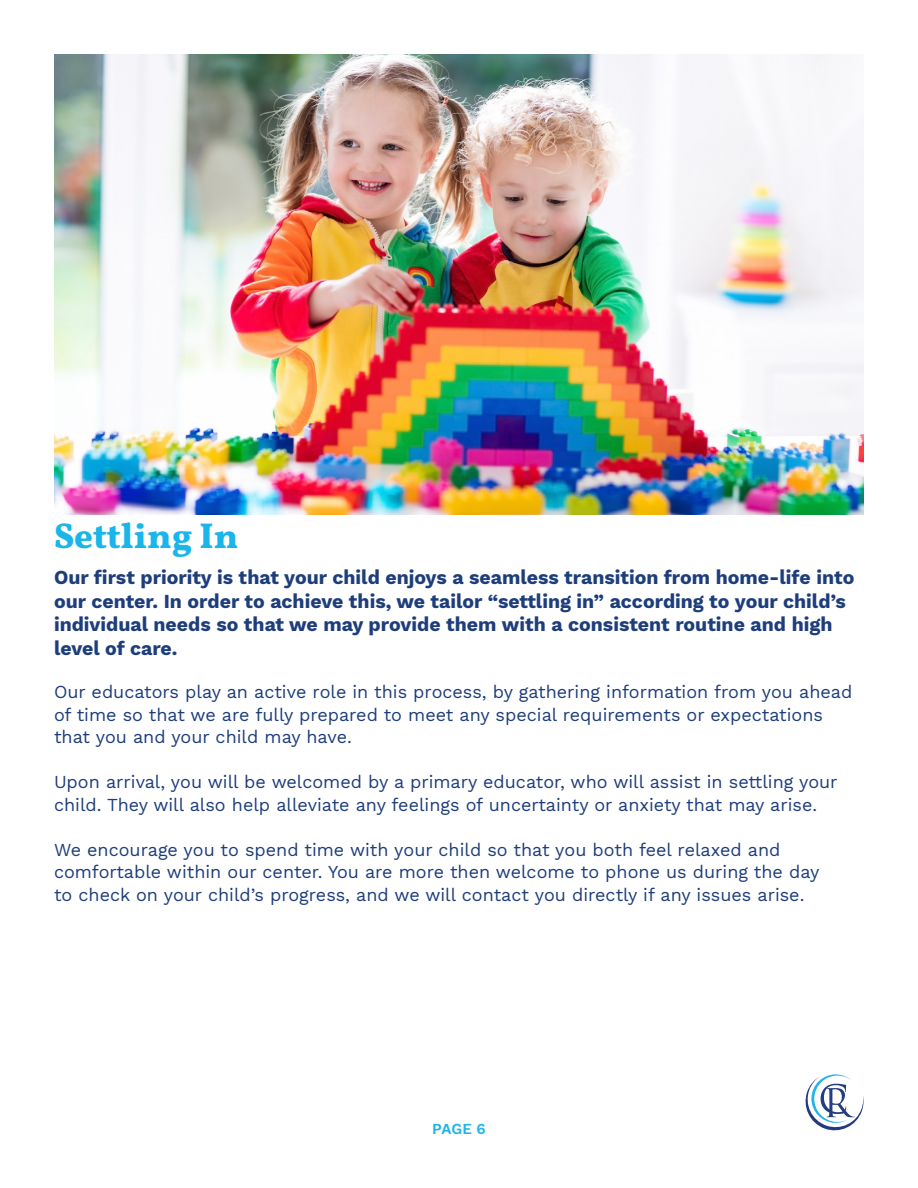
<style>
.page{position:relative;width:918px;height:1188px;background:#fff}
.page>*{position:absolute;margin:0;border:0;box-sizing:border-box;transform-origin:0 0}
.t1{font:800 36px "Vollkorn";color:#1ab5e9}
.t2{font:700 19.5px/23.4px "Work Sans";color:#1d3d7b}
.t3{font:18px/22.5px "Work Sans";color:#1d3d7b}
.t4{font:600 15px "Work Sans";color:#1ab5e9}
</style>
<div class="page">
<svg style="left:805px;top:1074px;width:59px;height:57px"></svg>
<img style="left:54px;top:54px;width:810px;height:460px">
<h1 class="t1" style="left:54px;top:510px;width:186px">Settling In</h1>
<p class="t2" style="left:54px;top:565px;width:802px">Our first priority is that your child enjoys a seamless transition from home-life into our center. In order to achieve this, we tailor “settling in” according to your child’s individual needs so that we may provide them with a consistent routine and high level of care.</p>
<p class="t3" style="left:54px;top:680px;width:800px">Our educators play an active role in this process, by gathering information from you ahead of time so that we are fully prepared to meet any special requirements or expectations that you and your child may have.</p>
<p class="t3" style="left:54px;top:770px;width:785px">Upon arrival, you will be welcomed by a primary educator, who will assist in settling your child. They will also help alleviate any feelings of uncertainty or anxiety that may arise.</p>
<p class="t3" style="left:54px;top:838px;width:767px">We encourage you to spend time with your child so that you both feel relaxed and comfortable within our center. You are more then welcome to phone us during the day to check on your child’s progress, and we will contact you directly if any issues arise.</p>
<p class="t4" style="left:432px;top:1117px;width:55px">PAGE 6</p>
</div>
